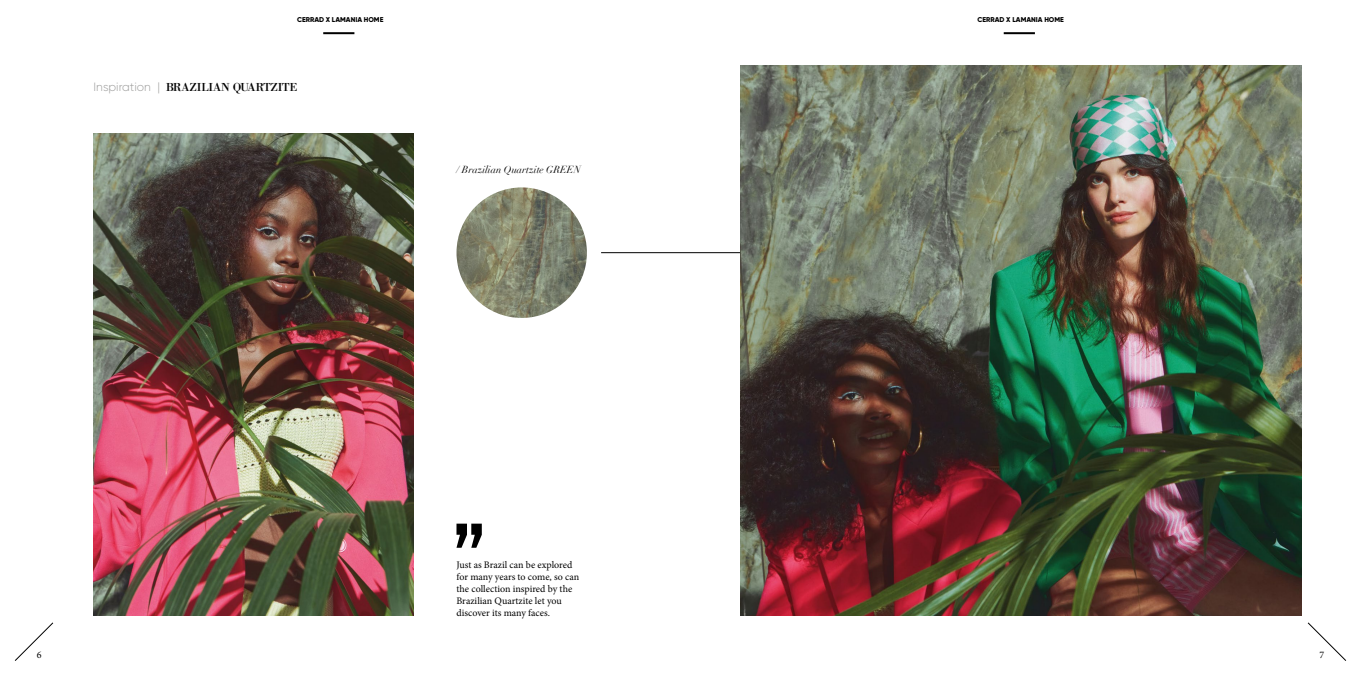
<style>
.page{position:relative;width:1361px;height:681px;background:#fff}
.page>*{position:absolute;margin:0;border:0;box-sizing:border-box;transform-origin:0 0}
.t1{font:12px "Bodoni XT";letter-spacing:-.02em;color:#000}
.t2{font:10px/12px "Minion Pro";color:#000}
.t3{font:italic 10px "Didot";color:#000}
.t4{font:800 7px "Gilroy";color:#000}
.s1{font-family:"Gilroy";font-weight:300;color:#9d9d9c}
</style>
<div class="page">
<img style="left:740px;top:65px;width:561px;height:550px">
<img style="left:94px;top:133px;width:320px;height:482px">
<img style="left:456px;top:187px;width:131px;height:131px;border-radius:65px">
<hr style="left:601px;top:252px;width:139px;height:1px;background:#000">
<svg style="left:456px;top:523px;width:26px;height:24px"></svg>
<svg style="left:1307px;top:622px;width:40px;height:39px"></svg>
<hr style="left:1003px;top:32px;width:32px;height:2px;background:#000">
<svg style="left:14px;top:622px;width:40px;height:39px"></svg>
<hr style="left:323px;top:32px;width:31px;height:2px;background:#000">
<p class="t4" style="left:297px;top:15px;width:88px">CERRAD X LAMANIA HOME</p>
<p class="t1" style="left:94px;top:79px;width:205px"><span class="s1">Inspiration |</span> BRAZILIAN QUARTZITE</p>
<p class="t3" style="left:456px;top:163px;width:126px">/ Brazilian Quartzite GREEN</p>
<p class="t2" style="left:37px;top:649px;width:6px">6</p>
<p class="t2" style="left:456px;top:558px;width:124px">Just as Brazil can be explored for many years to come, so can the collection inspired by the<br>Brazilian Quartzite let you discover its many faces.</p>
<p class="t4" style="left:977px;top:15px;width:88px">CERRAD X LAMANIA HOME</p>
<p class="t2" style="left:1319px;top:649px;width:6px">7</p>
</div>
